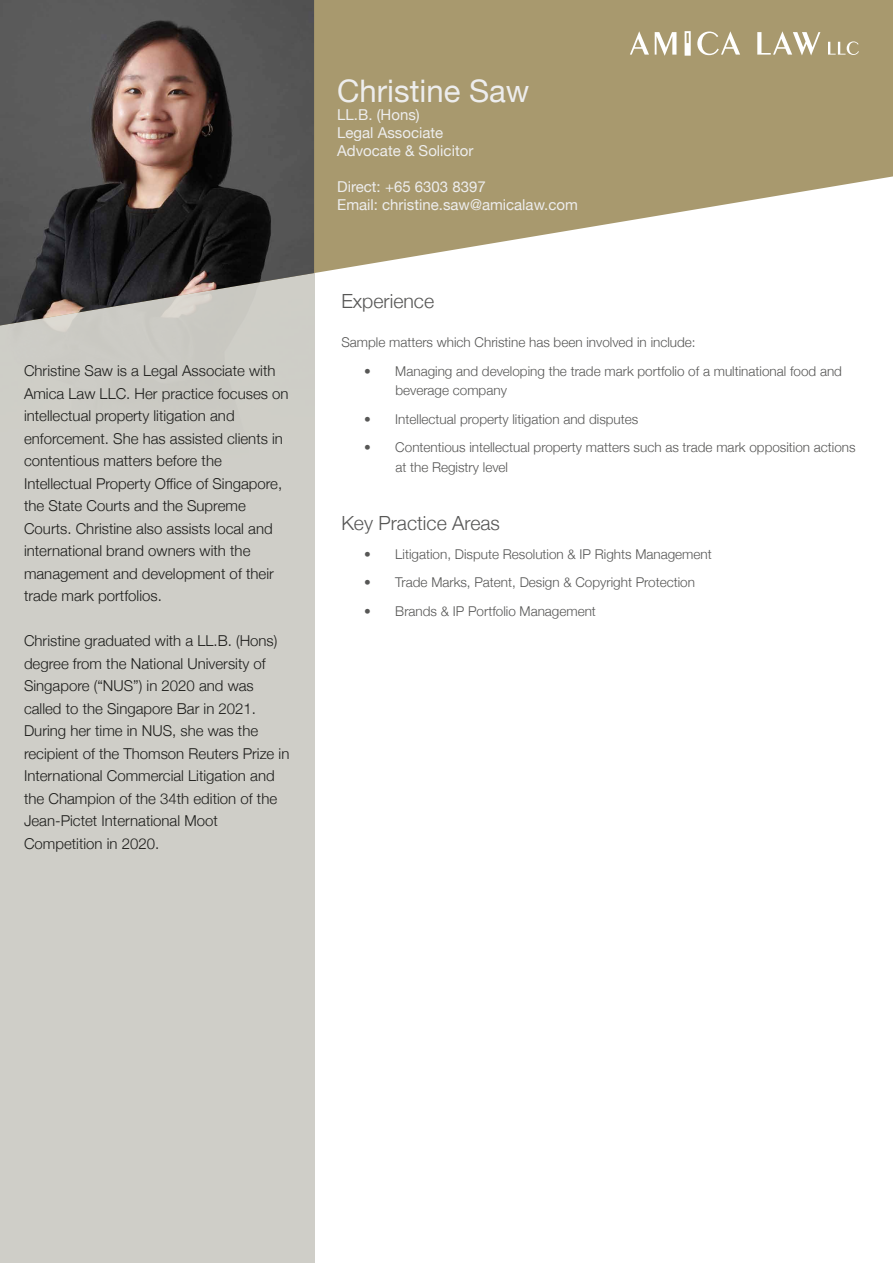
<style>
.page{position:relative;width:893px;height:1263px;background:#fff}
.page>*{position:absolute;margin:0;border:0;box-sizing:border-box;transform-origin:0 0}
.t1{font:31.05px "Helvetica Neue";color:#ededed}
.t2{font:300 19.5px "Helvetica Neue";color:#575756}
.t3{font:300 15px/22.5px "Helvetica Neue";color:#1d1d1b}
.t4{font:15px/18px "Helvetica Neue";color:#ededed}
.t5{font:300 13.5px/19.5px "Helvetica Neue";color:#575756}
</style>
<div class="page">
<svg style="left:314px;top:0;width:579px;height:325px;fill:#a8996e"></svg>
<img style="left:0;top:0;width:314px;height:325px">
<svg style="left:630px;top:31px;width:190px;height:25px"></svg>
<svg style="left:828px;top:41px;width:31px;height:14px"></svg>
<p class="t3" style="left:24px;top:359px;width:266px">Christine Saw is a Legal Associate with Amica Law LLC. Her practice focuses on intellectual property litigation and enforcement. She has assisted clients in contentious matters before the Intellectual Property Office of Singapore, the State Courts and the Supreme Courts. Christine also assists local and international brand owners with the management and development of their trade mark portfolios.</p>
<p class="t3" style="left:24px;top:629px;width:267px">Christine graduated with a LL.B. (Hons) degree from the National University of Singapore (“NUS”) in 2020 and was called to the Singapore Bar in 2021.<br>During her time in NUS, she was the recipient of the Thomson Reuters Prize in International Commercial Litigation and the Champion of the 34th edition of the Jean-Pictet International Moot Competition in 2020.</p>
<h1 class="t1" style="left:337px;top:69px;width:194px">Christine Saw</h1>
<p class="t4" style="left:337px;top:107px;width:138px">LL.B. (Hons)<br>Legal Associate<br>Advocate &amp; Solicitor</p>
<p class="t4" style="left:337px;top:179px;width:242px">Direct: +65 6303 8397<br>Email: christine.saw@amicalaw.com</p>
<h2 class="t2" style="left:341px;top:285px;width:94px">Experience</h2>
<p class="t5" style="left:341px;top:332px;width:356px">Sample matters which Christine has been involved in include:</p>
<p class="t5" style="left:395px;top:360px;width:448px;text-indent:-31px">• Managing and developing the trade mark portfolio of a multinational food and beverage company</p>
<p class="t5" style="left:364px;top:408px;width:276px">• Intellectual property litigation and disputes</p>
<p class="t5" style="left:395px;top:436px;width:462px;text-indent:-31px">• Contentious intellectual property matters such as trade mark opposition actions at the Registry level</p>
<h2 class="t2" style="left:341px;top:507px;width:160px">Key Practice Areas</h2>
<p class="t5" style="left:364px;top:543px;width:349px">• Litigation, Dispute Resolution &amp; IP Rights Management</p>
<p class="t5" style="left:364px;top:572px;width:332px">• Trade Marks, Patent, Design &amp; Copyright Protection</p>
<p class="t5" style="left:364px;top:600px;width:233px">• Brands &amp; IP Portfolio Management</p>
</div>
